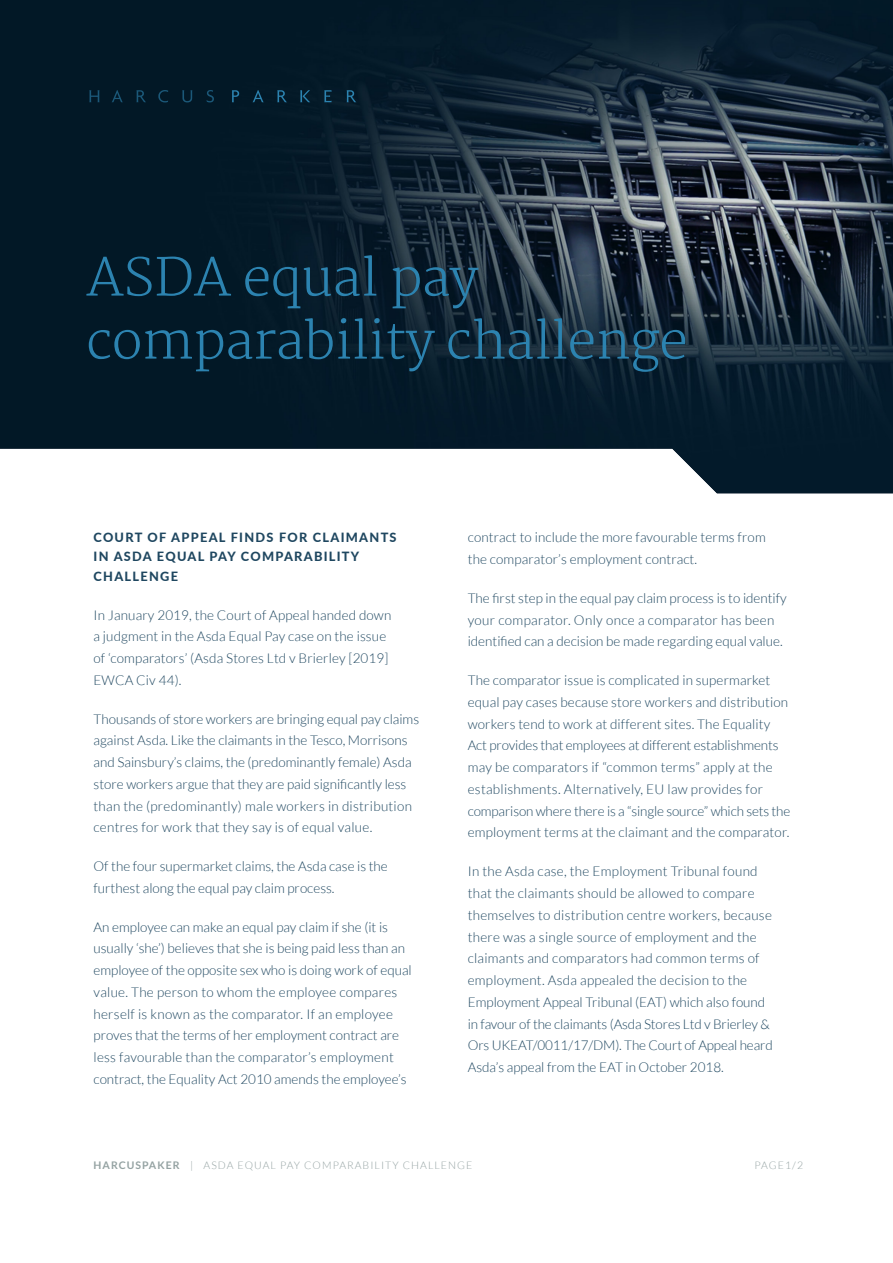
<style>
.page{position:relative;width:893px;height:1263px;background:#fff}
.page>*{position:absolute;margin:0;border:0;box-sizing:border-box;transform-origin:0 0}
.t1{font:200 51px/63px "Martel";letter-spacing:-.01em;color:#2c83b0}
.t2{font:300 13.5px/21.8px "Lato";letter-spacing:.01em;color:#1f4760}
.t3{font:800 12.75px/19.5px "Lato";letter-spacing:.1em;color:#1f4760}
.t4{font:300 10.5px "Lato";letter-spacing:.1em;color:#94a2a2}
.s1{font-weight:700}
</style>
<div class="page">
<img style="left:0;top:0;width:893px;height:493px">
<svg style="left:89px;top:90px;width:11px;height:12px"></svg>
<svg style="left:158px;top:90px;width:10px;height:12px"></svg>
<svg style="left:182px;top:90px;width:10px;height:12px"></svg>
<svg style="left:206px;top:90px;width:8px;height:12px"></svg>
<svg style="left:112px;top:90px;width:11px;height:12px"></svg>
<svg style="left:136px;top:90px;width:10px;height:12px"></svg>
<svg style="left:232px;top:90px;width:7px;height:12px"></svg>
<svg style="left:252px;top:90px;width:12px;height:12px"></svg>
<svg style="left:300px;top:90px;width:10px;height:12px"></svg>
<svg style="left:324px;top:90px;width:7px;height:12px"></svg>
<svg style="left:277px;top:90px;width:10px;height:12px"></svg>
<svg style="left:347px;top:90px;width:9px;height:12px"></svg>
<p class="t1" style="left:86px;top:246px;width:603px">ASDA equal pay comparability challenge</p>
<p class="t3" style="left:94px;top:527px;width:305px">COURT OF APPEAL FINDS FOR CLAIMANTS<br>IN ASDA EQUAL PAY COMPARABILITY<br>CHALLENGE</p>
<p class="t2" style="left:94px;top:604px;width:299px">In January 2019, the Court of Appeal handed down a judgment in the Asda Equal Pay case on the issue of ‘comparators’ (Asda Stores Ltd v Brierley [2019] EWCA Civ 44).</p>
<p class="t2" style="left:94px;top:708px;width:327px">Thousands of store workers are bringing equal pay claims against Asda. Like the claimants in the Tesco, Morrisons and Sainsbury’s claims, the (predominantly female) Asda store workers argue that they are paid significantly less than the (predominantly) male workers in distribution centres for work that they say is of equal value.</p>
<p class="t2" style="left:94px;top:855px;width:296px">Of the four supermarket claims, the Asda case is the furthest along the equal pay claim process.</p>
<p class="t2" style="left:94px;top:916px;width:320px">An employee can make an equal pay claim if she (it is usually ‘she’) believes that she is being paid less than an employee of the opposite sex who is doing work of equal value. The person to whom the employee compares herself is known as the comparator. If an employee proves that the terms of her employment contract are less favourable than the comparator’s employment contract, the Equality Act 2010 amends the employee’s</p>
<p class="t2" style="left:468px;top:527px;width:299px">contract to include the more favourable terms from the comparator’s employment contract.</p>
<p class="t2" style="left:468px;top:587px;width:320px">The first step in the equal pay claim process is to identify your comparator. Only once a comparator has been identified can a decision be made regarding equal value.</p>
<p class="t2" style="left:468px;top:669px;width:324px">The comparator issue is complicated in supermarket equal pay cases because store workers and distribution workers tend to work at different sites. The Equality Act provides that employees at different establishments may be comparators if “common terms” apply at the establishments. Alternatively, EU law provides for comparison where there is a “single source” which sets the employment terms at the claimant and the comparator.</p>
<p class="t2" style="left:468px;top:860px;width:306px">In the Asda case, the Employment Tribunal found that the claimants should be allowed to compare themselves to distribution centre workers, because there was a single source of employment and the claimants and comparators had common terms of employment. Asda appealed the decision to the Employment Appeal Tribunal (EAT) which also found in favour of the claimants (Asda Stores Ltd v Brierley &amp; Ors UKEAT/0011/17/DM). The Court of Appeal heard Asda’s appeal from the EAT in October 2018.</p>
<p class="t4" style="left:94px;top:1160px;width:380px"><span class="s1">HARCUSPAKER</span> | ASDA EQUAL PAY COMPARABILITY CHALLENGE</p>
<p class="t4" style="left:755px;top:1160px;width:50px">PAGE1/2</p>
</div>
